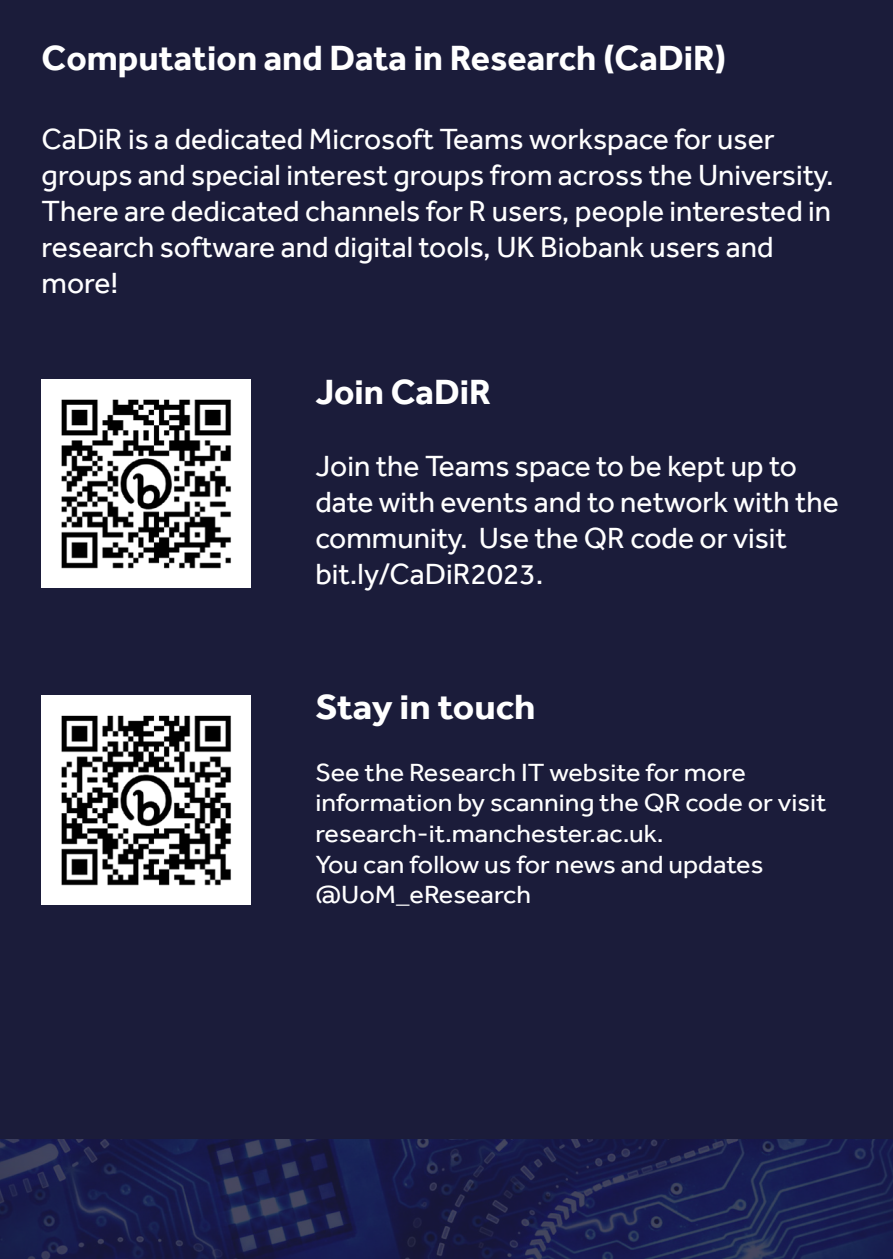
<style>
.page{position:relative;width:893px;height:1259px;background:#1b1c3a}
.page>*{position:absolute;margin:0;border:0;box-sizing:border-box;transform-origin:0 0}
.t1{font:700 36px "Effra";color:#fff}
.t2{font:700 36px "Effra";color:#fff;scale:1.06 1}
.t3{font:30px/36px "Effra";color:#fff}
.t4{font:25.5px/30.6px "Effra";color:#fff;scale:1.06 1}
</style>
<div class="page">
<img style="left:42px;top:695px;width:208px;height:209px">
<img style="left:0;top:1139px;width:893px;height:120px">
<img style="left:42px;top:379px;width:208px;height:209px">
<p class="t1" style="left:42px;top:36px;width:686px">Computation and Data in Research (CaDiR)</p>
<p class="t3" style="left:42px;top:121px;width:794px">CaDiR is a dedicated Microsoft Teams workspace for user groups and special interest groups from across the University.<br>There are dedicated channels for R users, people interested in research software and digital tools, UK Biobank users and more!</p>
<p class="t1" style="left:315px;top:370px;width:177px">Join CaDiR</p>
<p class="t3" style="left:315px;top:448px;width:525px">Join the Teams space to be kept up to date with events and to network with the community. Use the QR code or visit bit.ly/CaDiR2023.</p>
<p class="t2" style="left:315px;top:686px;width:209px">Stay in touch</p>
<p class="t4" style="left:315px;top:756px;width:484px">See the Research IT website for more information by scanning the QR code or visit research-it.manchester.ac.uk.<br>You can follow us for news and updates @UoM_eResearch</p>
</div>
